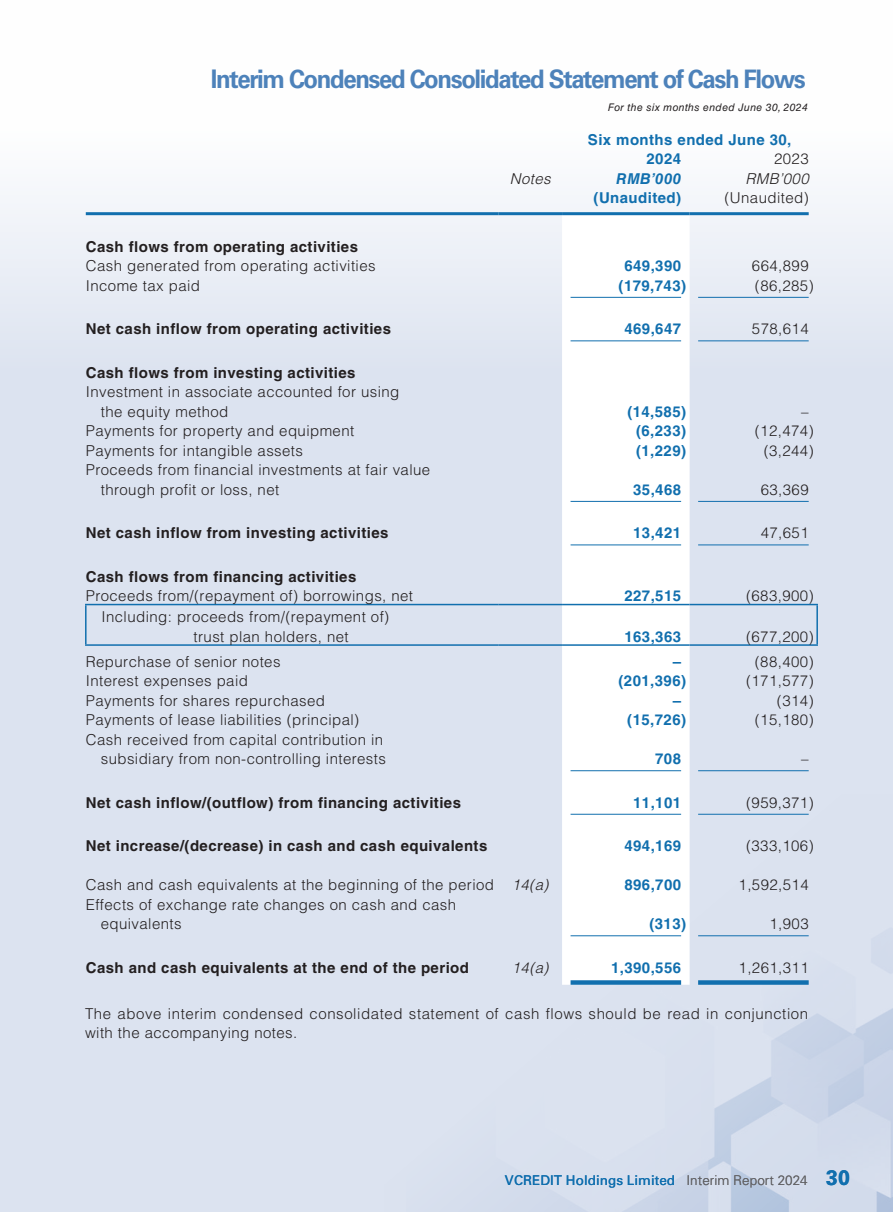
<style>
.page{position:relative;width:893px;height:1212px;background:#fff}
.page>*{position:absolute;margin:0;border:0;box-sizing:border-box;transform-origin:0 0}
.t1{font:700 25.5px "Univers LT Std";letter-spacing:-.06em;color:#4d82ba;scale:.94 1}
.t2{font:300 15px/19.5px "Helvetica LT Std";letter-spacing:.03em;color:#231f20}
.t3{font:700 15px "Helvetica LT Std";letter-spacing:.03em;color:#231f20}
.t4{font:700 15px/19.5px "Helvetica LT Std";letter-spacing:.03em;color:#116fae}
.t5{font:italic 300 15px "Helvetica LT Std";letter-spacing:.03em;color:#231f20}
.t6{font:italic 700 15px "Helvetica LT Std";letter-spacing:.03em;color:#116fae}
.t7{font:13.5px "Univers LT Std";color:#116fae}
.t8{font:300 13.5px "Univers LT Std";color:#636366}
.t9{font:italic 10.5px "Helvetica LT Std";letter-spacing:.03em;color:#231f20}
.s1{font-style:italic}
.s2{font-weight:700;font-size:21px;color:#116fae}
</style>
<div class="page">
<div style="left:0;top:0;width:893px;height:1212px;background:linear-gradient(to bottom,#f3f5fa,#d3dcec)"></div>
<img style="left:384px;top:794px;width:509px;height:418px">
<svg style="left:562px;top:215px;width:128px;height:770px"></svg>
<hr style="left:85px;top:604px;width:413px;height:1px;background:#116fae">
<hr style="left:85px;top:605px;width:2px;height:39px;background:#116fae">
<hr style="left:498px;top:604px;width:64px;height:1px;background:#116fae">
<hr style="left:562px;top:604px;width:128px;height:1px;background:#116fae">
<hr style="left:690px;top:604px;width:128px;height:1px;background:#116fae">
<hr style="left:816px;top:605px;width:2px;height:39px;background:#116fae">
<hr style="left:85px;top:644px;width:413px;height:2px;background:#116fae">
<hr style="left:498px;top:644px;width:64px;height:2px;background:#116fae">
<hr style="left:562px;top:644px;width:128px;height:2px;background:#116fae">
<hr style="left:690px;top:644px;width:128px;height:2px;background:#116fae">
<hr style="left:86px;top:212px;width:412px;height:3px;background:#116fae">
<hr style="left:498px;top:212px;width:64px;height:3px;background:#116fae">
<hr style="left:562px;top:212px;width:128px;height:3px;background:#116fae">
<hr style="left:690px;top:212px;width:119px;height:3px;background:#116fae">
<hr style="left:571px;top:297px;width:110px;height:1px;background:#116fae">
<hr style="left:698px;top:297px;width:111px;height:1px;background:#116fae">
<hr style="left:571px;top:340px;width:110px;height:1px;background:#116fae">
<hr style="left:698px;top:340px;width:111px;height:1px;background:#116fae">
<hr style="left:571px;top:501px;width:110px;height:1px;background:#116fae">
<hr style="left:698px;top:501px;width:111px;height:1px;background:#116fae">
<hr style="left:571px;top:544px;width:110px;height:1px;background:#116fae">
<hr style="left:698px;top:544px;width:111px;height:1px;background:#116fae">
<hr style="left:571px;top:770px;width:110px;height:1px;background:#116fae">
<hr style="left:698px;top:770px;width:111px;height:1px;background:#116fae">
<hr style="left:571px;top:814px;width:110px;height:1px;background:#116fae">
<hr style="left:698px;top:814px;width:111px;height:1px;background:#116fae">
<hr style="left:571px;top:935px;width:110px;height:1px;background:#116fae">
<hr style="left:698px;top:935px;width:111px;height:1px;background:#116fae">
<div style="left:571px;top:980px;width:110px;height:5px;background:#116fae"></div>
<div style="left:698px;top:980px;width:111px;height:5px;background:#116fae"></div>
<h1 class="t1" style="left:211px;top:64px;width:634px">Interim Condensed Consolidated Statement of Cash Flows</h1>
<p class="t9" style="left:608px;top:101px;width:201px">For the six months ended June 30, 2024</p>
<p class="t4" style="left:646px;top:129px;width:146px;text-indent:-59px">Six months ended June 30,<br>2024</p>
<p class="t2" style="left:774px;top:149px;width:36px">2023</p>
<p class="t5" style="left:510px;top:169px;width:42px">Notes</p>
<p class="t6" style="left:616px;top:169px;width:67px">RMB’000</p>
<p class="t5" style="left:745px;top:169px;width:65px">RMB’000</p>
<p class="t4" style="left:594px;top:188px;width:89px">(Unaudited)</p>
<p class="t2" style="left:724px;top:188px;width:86px">(Unaudited)</p>
<p class="t3" style="left:86px;top:237px;width:274px">Cash flows from operating activities</p>
<p class="t2" style="left:86px;top:256px;width:291px">Cash generated from operating activities</p>
<p class="t4" style="left:624px;top:256px;width:58px">649,390</p>
<p class="t2" style="left:752px;top:256px;width:58px">664,899</p>
<p class="t2" style="left:86px;top:275px;width:116px">Income tax paid</p>
<p class="t4" style="left:619px;top:275px;width:69px">(179,743)</p>
<p class="t2" style="left:755px;top:275px;width:60px">(86,285)</p>
<p class="t3" style="left:86px;top:320px;width:307px">Net cash inflow from operating activities</p>
<p class="t4" style="left:624px;top:319px;width:58px">469,647</p>
<p class="t2" style="left:752px;top:319px;width:58px">578,614</p>
<p class="t3" style="left:86px;top:363px;width:271px">Cash flows from investing activities</p>
<p class="t2" style="left:101px;top:382px;width:300px;text-indent:-15px">Investment in associate accounted for using the equity method</p>
<p class="t4" style="left:627px;top:401px;width:60px">(14,585)</p>
<p class="t2" style="left:801px;top:401px;width:9px">–</p>
<p class="t2" style="left:86px;top:421px;width:270px">Payments for property and equipment</p>
<p class="t4" style="left:636px;top:421px;width:52px">(6,233)</p>
<p class="t2" style="left:755px;top:421px;width:60px">(12,474)</p>
<p class="t2" style="left:86px;top:440px;width:219px">Payments for intangible assets</p>
<p class="t4" style="left:636px;top:440px;width:52px">(1,229)</p>
<p class="t2" style="left:764px;top:440px;width:52px">(3,244)</p>
<p class="t2" style="left:101px;top:460px;width:331px;text-indent:-15px">Proceeds from financial investments at fair value through profit or loss, net</p>
<p class="t4" style="left:633px;top:479px;width:49px">35,468</p>
<p class="t2" style="left:761px;top:479px;width:49px">63,369</p>
<p class="t3" style="left:86px;top:524px;width:304px">Net cash inflow from investing activities</p>
<p class="t4" style="left:633px;top:523px;width:49px">13,421</p>
<p class="t2" style="left:761px;top:523px;width:49px">47,651</p>
<p class="t3" style="left:86px;top:567px;width:272px">Cash flows from financing activities</p>
<p class="t2" style="left:86px;top:586px;width:329px">Proceeds from/(repayment of) borrowings, net</p>
<p class="t4" style="left:624px;top:586px;width:58px">227,515</p>
<p class="t2" style="left:746px;top:586px;width:69px">(683,900)</p>
<p class="t2" style="left:194px;top:607px;width:197px;text-indent:-92px">Including: proceeds from/(repayment of) trust plan holders, net</p>
<p class="t4" style="left:624px;top:626px;width:58px">163,363</p>
<p class="t2" style="left:746px;top:626px;width:69px">(677,200)</p>
<p class="t2" style="left:86px;top:651px;width:196px">Repurchase of senior notes</p>
<p class="t4" style="left:673px;top:651px;width:10px">–</p>
<p class="t2" style="left:755px;top:651px;width:60px">(88,400)</p>
<p class="t2" style="left:86px;top:671px;width:164px">Interest expenses paid</p>
<p class="t4" style="left:618px;top:671px;width:69px">(201,396)</p>
<p class="t2" style="left:746px;top:671px;width:69px">(171,577)</p>
<p class="t2" style="left:86px;top:690px;width:241px">Payments for shares repurchased</p>
<p class="t4" style="left:673px;top:690px;width:10px">–</p>
<p class="t2" style="left:777px;top:690px;width:38px">(314)</p>
<p class="t2" style="left:86px;top:710px;width:275px">Payments of lease liabilities (principal)</p>
<p class="t4" style="left:627px;top:710px;width:60px">(15,726)</p>
<p class="t2" style="left:755px;top:710px;width:60px">(15,180)</p>
<p class="t2" style="left:86px;top:729px;width:302px;text-align:right">Cash received from capital contribution in subsidiary from non-controlling interests</p>
<p class="t4" style="left:655px;top:749px;width:27px">708</p>
<p class="t2" style="left:801px;top:749px;width:9px">–</p>
<p class="t3" style="left:86px;top:793px;width:377px">Net cash inflow/(outflow) from financing activities</p>
<p class="t4" style="left:633px;top:792px;width:49px">11,101</p>
<p class="t2" style="left:746px;top:792px;width:69px">(959,371)</p>
<p class="t3" style="left:86px;top:837px;width:403px">Net increase/(decrease) in cash and cash equivalents</p>
<p class="t4" style="left:624px;top:836px;width:58px">494,169</p>
<p class="t2" style="left:746px;top:836px;width:69px">(333,106)</p>
<p class="t2" style="left:86px;top:875px;width:464px">Cash and cash equivalents at the beginning of the period <span class="s1">14(a)</span></p>
<p class="t4" style="left:624px;top:875px;width:58px">896,700</p>
<p class="t2" style="left:739px;top:875px;width:72px">1,592,514</p>
<p class="t2" style="left:101px;top:894px;width:357px;text-indent:-15px">Effects of exchange rate changes on cash and cash equivalents</p>
<p class="t4" style="left:649px;top:914px;width:38px">(313)</p>
<p class="t2" style="left:769px;top:914px;width:41px">1,903</p>
<p class="t3" style="left:86px;top:958px;width:385px">Cash and cash equivalents at the end of the period</p>
<p class="t5" style="left:512px;top:958px;width:38px">14(a)</p>
<p class="t4" style="left:611px;top:957px;width:72px">1,390,556</p>
<p class="t2" style="left:739px;top:957px;width:72px">1,261,311</p>
<p class="t2" style="left:85px;top:1003px;width:725px">The above interim condensed consolidated statement of cash flows should be read in conjunction with the accompanying notes.</p>
<p class="t7" style="left:505px;top:1172px;width:172px">VCREDIT Holdings Limited</p>
<p class="t8" style="left:686px;top:1172px;width:165px">Interim Report 2024 <span class="s2">30</span></p>
</div>
